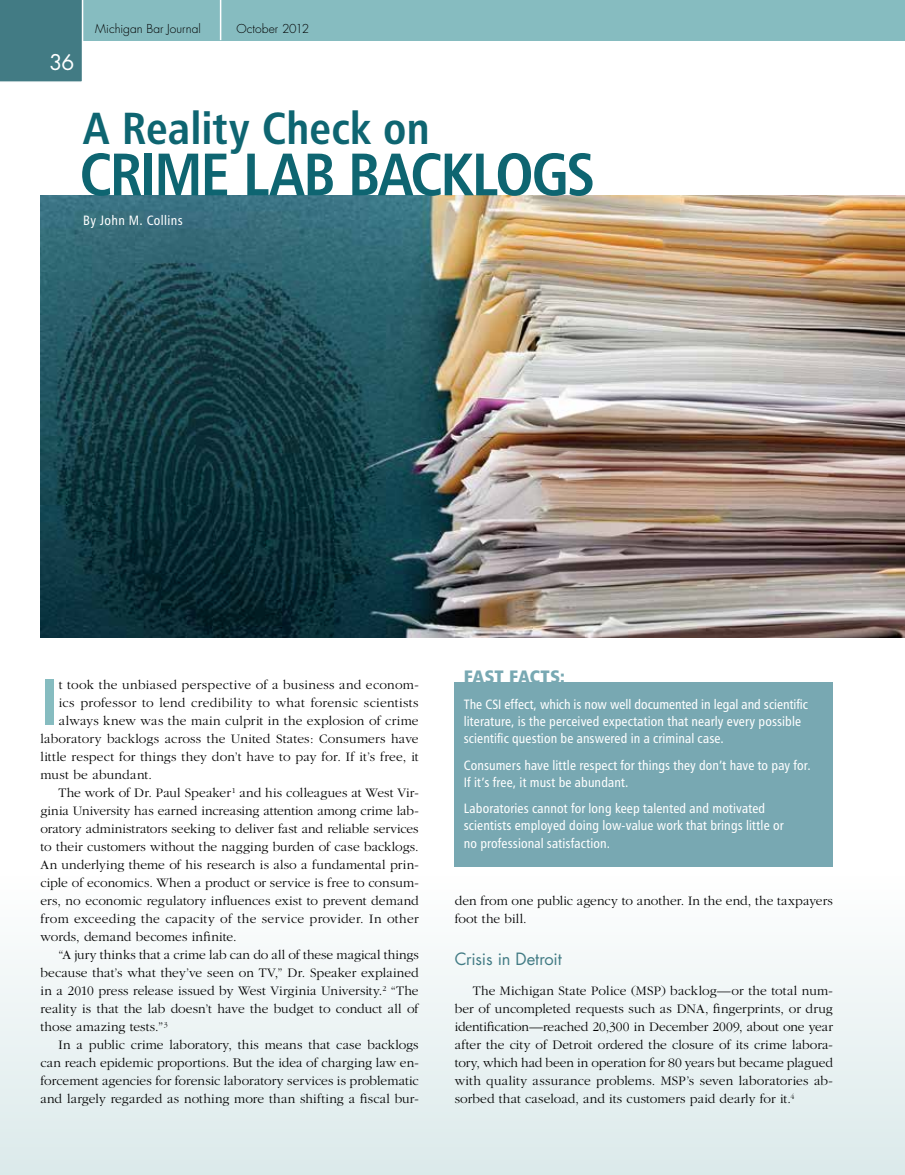
<style>
.page{position:relative;width:905px;height:1175px;background:#fff}
.page>*{position:absolute;margin:0;border:0;box-sizing:border-box;transform-origin:0 0}
.t1{font:65.4px "Humanist 777 BT Bold Condensed B";color:#86bcc0}
.t2{font:60px "Humanist 777 BT Bold Condensed B";letter-spacing:-.03em;color:#0e6571}
.t3{font:45px "Humanist 777 BT Bold Condensed B";letter-spacing:.005em;color:#0e6571}
.t4{font:21px "Futura";color:#fff}
.t5{font:18px "Humanist 777 BT Extra Black Cond B";letter-spacing:.01em;color:#78a8b2}
.t6{font:16.5px "Futura";letter-spacing:-.015em;color:#427b84}
.t7{font:300 13.5px/18px "Garamond";letter-spacing:.005em;color:#000}
.t8{font:13.5px/17.2px "Humanist 777 BT Roman Condensed B";letter-spacing:.01em;color:#fff}
.t9{font:300 13.5px "Garamond";letter-spacing:.025em;color:#000}
.t10{font:300 12px "Futura";letter-spacing:.005em;color:#000}
</style>
<div class="page">
<div style="left:0;top:0;width:904px;height:40px;background:#86bcc0"></div>
<div style="left:0;top:876px;width:904px;height:298px;background:linear-gradient(to bottom,#fefefe,#dbeaeb)"></div>
<hr style="left:220px;top:0;width:1px;height:40px;background:#fff">
<div style="left:0;top:0;width:84px;height:82px;background:#427b84"></div>
<img style="left:40px;top:195px;width:864px;height:443px">
<div style="left:454px;top:682px;width:378px;height:185px;background:#78a8b2"></div>
<h3 class="t4" style="left:49px;top:48px;width:27px">36</h3>
<p class="t10" style="left:95px;top:21px;width:107px">Michigan Bar Journal</p>
<p class="t10" style="left:236px;top:21px;width:74px">October 2012</p>
<h3 class="t3" style="left:83px;top:100px;width:348px">A REALITY CHECK ON</h3>
<h2 class="t2" style="left:80px;top:137px;width:517px">CRIME LAB BACKLOGS</h2>
<p class="t8" style="left:83px;top:211px;width:101px">By John M. Collins</p>
<h1 class="t1" style="left:40px;top:661px;width:19px">I</h1>
<p class="t9" style="left:59px;top:678px;width:361px">t took the unbiased perspective of a business and econom-</p>
<p class="t9" style="left:59px;top:696px;width:361px">ics professor to lend credibility to what forensic scientists</p>
<p class="t7" style="left:59px;top:712px;width:361px">always knew was the main culprit in the explosion of crime</p>
<p class="t7" style="left:40px;top:730px;width:380px">laboratory backlogs across the United States: Consumers have</p>
<p class="t7" style="left:40px;top:748px;width:380px">little respect for things they don’t have to pay for. If it’s free, it</p>
<p class="t7" style="left:40px;top:766px;width:113px">must be abundant.</p>
<p class="t7" style="left:58px;top:784px;width:362px">The work of Dr. Paul Speaker<sup>1</sup> and his colleagues at West Vir-</p>
<p class="t7" style="left:40px;top:802px;width:380px">ginia University has earned increasing attention among crime lab-</p>
<p class="t7" style="left:40px;top:820px;width:380px">oratory administrators seeking to deliver fast and reliable services</p>
<p class="t7" style="left:40px;top:838px;width:380px">to their customers without the nagging burden of case backlogs.</p>
<p class="t7" style="left:40px;top:856px;width:380px">An underlying theme of his research is also a fundamental prin-</p>
<p class="t7" style="left:40px;top:874px;width:380px">ciple of economics. When a product or service is free to consum-</p>
<p class="t7" style="left:40px;top:892px;width:380px">ers, no economic regulatory influences exist to prevent demand</p>
<p class="t9" style="left:40px;top:911px;width:379px">from exceeding the capacity of the service provider. In other</p>
<p class="t7" style="left:40px;top:928px;width:198px">words, demand becomes infinite.</p>
<p class="t7" style="left:58px;top:946px;width:362px">“A jury thinks that a crime lab can do all of these magical things</p>
<p class="t7" style="left:40px;top:964px;width:380px">because that’s what they’ve seen on TV,” Dr. Speaker explained</p>
<p class="t7" style="left:40px;top:982px;width:379px">in a 2010 press release issued by West Virginia University.<sup>2</sup> “The</p>
<p class="t7" style="left:40px;top:1000px;width:379px">reality is that the lab doesn’t have the budget to conduct all of</p>
<p class="t7" style="left:40px;top:1018px;width:129px">those amazing tests.”<sup>3</sup></p>
<p class="t7" style="left:58px;top:1036px;width:361px">In a public crime laboratory, this means that case backlogs</p>
<p class="t7" style="left:41px;top:1054px;width:379px">can reach epidemic proportions. But the idea of charging law en-</p>
<p class="t7" style="left:41px;top:1072px;width:380px">forcement agencies for forensic laboratory services is problematic</p>
<p class="t7" style="left:41px;top:1090px;width:379px">and largely regarded as nothing more than shifting a fiscal bur-</p>
<h3 class="t5" style="left:464px;top:664px;width:103px">FAST FACTS:</h3>
<p class="t8" style="left:464px;top:695px;width:346px">The CSI effect, which is now well documented in legal and scientific literature, is the perceived expectation that nearly every possible scientific question be answered in a criminal case.</p>
<p class="t8" style="left:464px;top:756px;width:348px">Consumers have little respect for things they don’t have to pay for.<br>If it’s free, it must be abundant.</p>
<p class="t8" style="left:464px;top:799px;width:321px">Laboratories cannot for long keep talented and motivated scientists employed doing low-value work that brings little or no professional satisfaction.</p>
<p class="t7" style="left:454px;top:892px;width:379px">den from one public agency to another. In the end, the taxpayers foot the bill.</p>
<p class="t6" style="left:454px;top:947px;width:108px">Crisis in Detroit</p>
<p class="t7" style="left:455px;top:982px;width:380px;text-align:justify;text-indent:18px">The Michigan State Police (MSP) backlog—or the total num&shy;ber of uncompleted requests such as DNA, fingerprints, or drug identification—reached 20,300 in December 2009, about one year after the city of Detroit ordered the closure of its crime labora&shy;tory, which had been in operation for 80 years but became plagued with quality assurance problems. MSP’s seven laboratories ab&shy;sorbed that caseload, and its customers paid dearly for it.<sup>4</sup></p>
</div>
